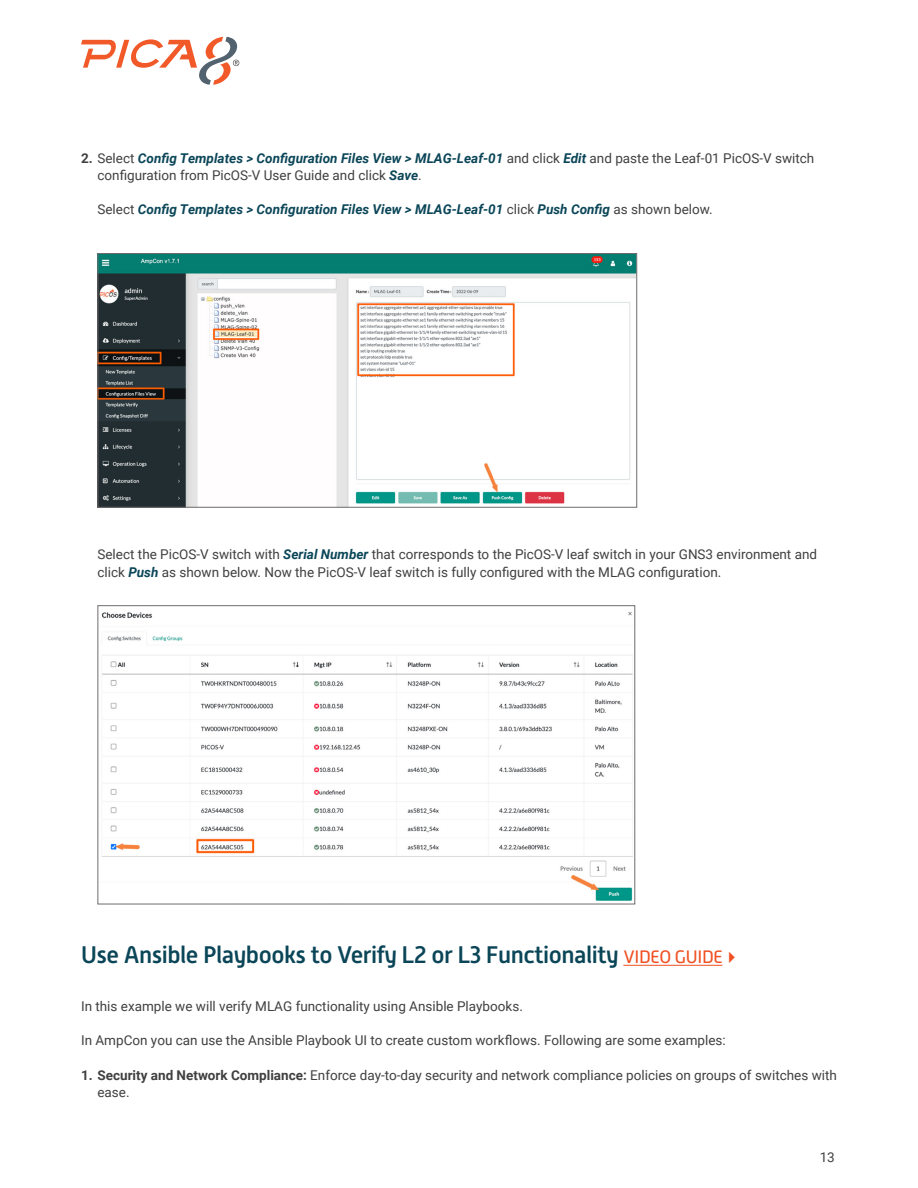
<style>
.page{position:relative;width:918px;height:1188px;background:#fff}
.page>*{position:absolute;margin:0;border:0;box-sizing:border-box;transform-origin:0 0}
.Section_Title{font:500 24px "Alwyn New";letter-spacing:-.02em;color:#0b4658}
.Body{font:13.5px/17.2px "Roboto";color:#404041}
.Body-2{font:italic 700 13.5px "Roboto";color:#0b4658}
.s1{font-weight:700}
.s2{font-weight:700;font-style:italic;color:#0b4658}
.s3{font-weight:400;font-style:normal;color:#404041}
.s4{font-weight:400;font-size:18px;color:#f05022}
.s5{color:#f05022}
</style>
<div class="page">
<svg style="left:81px;top:37px;width:158px;height:48px"></svg>
<hr style="left:623px;top:965px;width:99px;height:1px;background:#f05022">
<img style="left:100px;top:255px;width:535px;height:251px">
<div style="left:98px;top:253px;width:539px;height:255px;border:1px solid #706c6d"></div>
<img style="left:101px;top:612px;width:532px;height:289px">
<div style="left:98px;top:605px;width:537px;height:299px;border:1px solid #706c6d"></div>
<p class="Body" style="left:98px;top:149px;width:718px;text-indent:-16px"><span class="s1">2.</span> Select <span class="s2">Config Templates &gt; Configuration Files View &gt; MLAG-Leaf-01</span> and click <span class="s2">Edit</span> and paste the Leaf-01 PicOS-V switch configuration from PicOS-V User Guide and click <span class="s2">Save</span>.</p>
<p class="Body-2" style="left:97px;top:200px;width:617px"><span class="s3">Select</span> Config Templates &gt; Configuration Files View &gt; MLAG-Leaf-01 <span class="s3">click</span> Push Config <span class="s3">as shown below.</span></p>
<p class="Body" style="left:98px;top:545px;width:721px">Select the PicOS-V switch with <span class="s2">Serial Number</span> that corresponds to the PicOS-V leaf switch in your GNS3 environment and click <span class="s2">Push</span> as shown below. Now the PicOS-V leaf switch is fully configured with the MLAG configuration.</p>
<p class="Section_Title" style="left:81px;top:941px;width:661px">Use Ansible Playbooks to Verify L2 or L3 Functionality <span class="s4">VIDEO GUIDE</span><span class="s5">✔</span></p>
<p class="Body" style="left:81px;top:997px;width:443px">In this example we will verify MLAG functionality using Ansible Playbooks.</p>
<p class="Body" style="left:81px;top:1031px;width:646px">In AmpCon you can use the Ansible Playbook UI to create custom workflows. Following are some examples:</p>
<p class="Body" style="left:98px;top:1066px;width:741px;text-indent:-16px"><span class="s1">1. Security and Network Compliance:</span> Enforce day-to-day security and network compliance policies on groups of switches with ease.</p>
<p class="Body" style="left:820px;top:1148px;width:17px">13</p>
</div>
